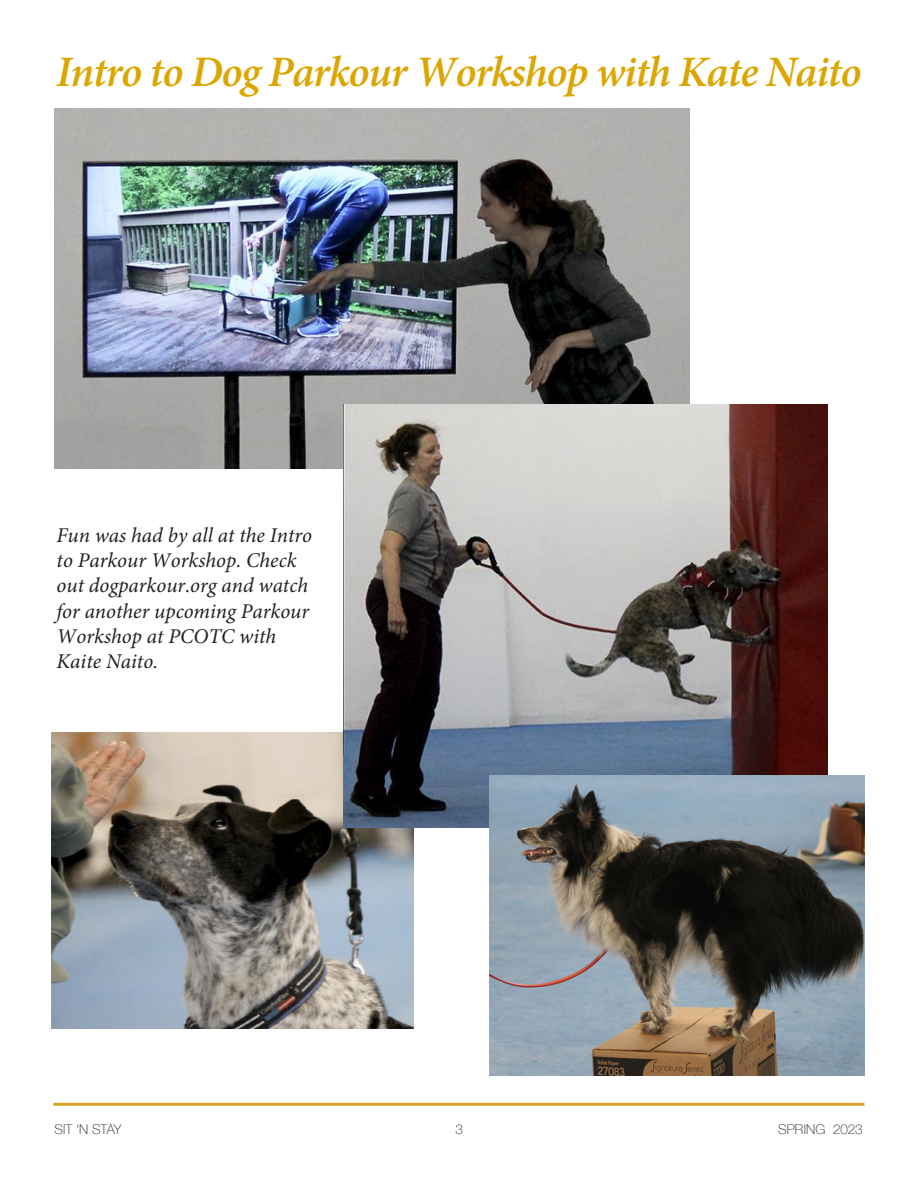
<style>
.page{position:relative;width:918px;height:1188px;background:#fff}
.page>*{position:absolute;margin:0;border:0;box-sizing:border-box;transform-origin:0 0}
.t1{font:italic 600 43.5px "Minion Pro";letter-spacing:-.025em;color:#dca600}
.t2{font:italic 21px/25.2px "Minion Pro";color:#241f1f}
.t3{font:100 13.5px "Helvetica Neue";letter-spacing:.005em;color:#241f1f}
</style>
<div class="page">
<img style="left:54px;top:108px;width:635px;height:361px">
<img style="left:52px;top:732px;width:362px;height:297px">
<img style="left:344px;top:405px;width:483px;height:422px">
<img style="left:489px;top:776px;width:376px;height:299px">
<hr style="left:53px;top:1103px;width:811px;height:3px;background:#dba426">
<h1 class="t1" style="left:56px;top:41px;width:807px">Intro to Dog Parkour Workshop with Kate Naito</h1>
<p class="t2" style="left:57px;top:523px;width:257px">Fun was had by all at the Intro to Parkour Workshop. Check out dogparkour.org and watch for another upcoming Parkour<br>Workshop at PCOTC with<br>Kaite Naito.</p>
<p class="t3" style="left:54px;top:1119px;width:69px">SIT ‘N STAY</p>
<p class="t3" style="left:456px;top:1119px;width:9px">3</p>
<p class="t3" style="left:778px;top:1119px;width:86px">SPRING 2023</p>
</div>
